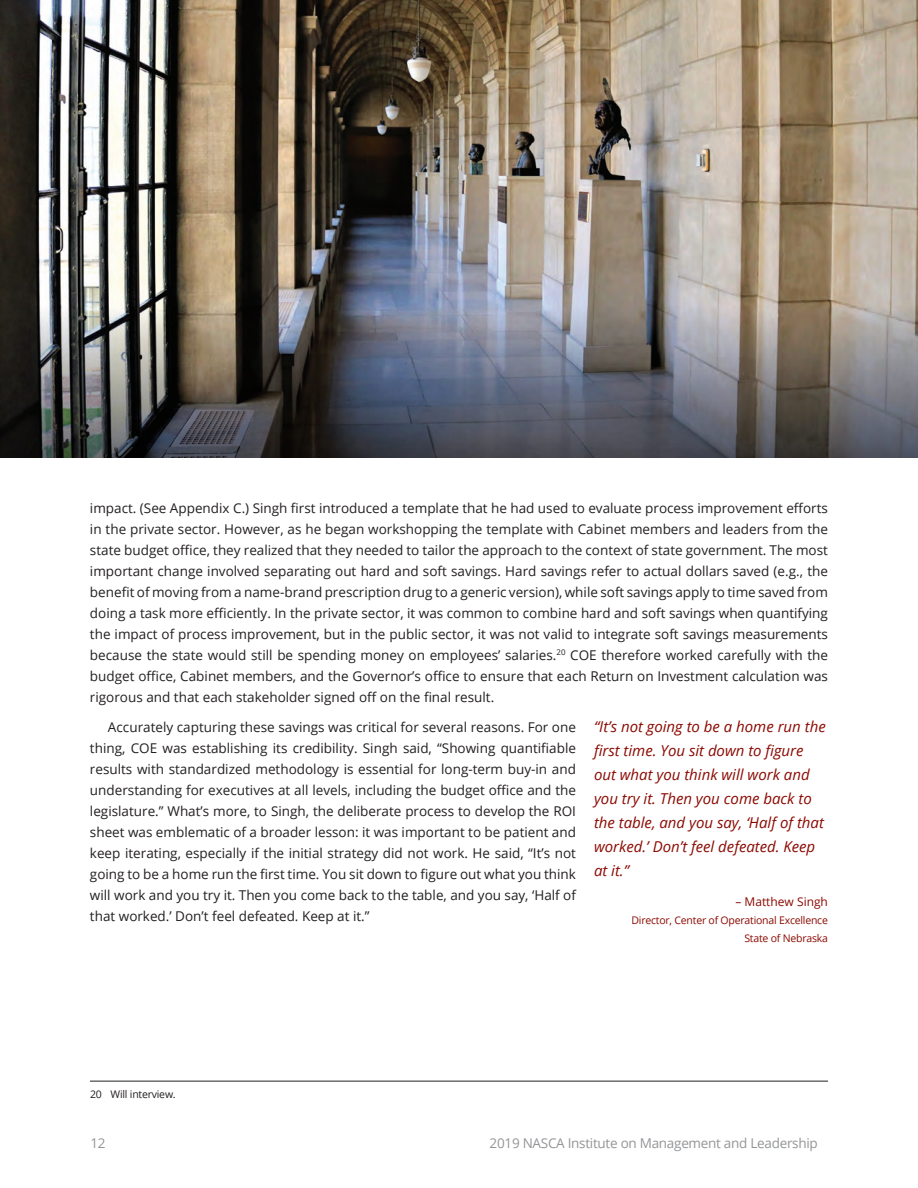
<style>
.page{position:relative;width:918px;height:1188px;background:#fff}
.page>*{position:absolute;margin:0;border:0;box-sizing:border-box;transform-origin:0 0}
.t1{font:italic 15px/24px "Open Sans";color:#8b0a02}
.t2{font:13.5px/21px "Open Sans";color:#231f20;text-align:justify}
.t3{font:13.5px "Open Sans";letter-spacing:-.02em;color:#939598}
.t4{font:12px "Open Sans";color:#8b0a02}
.t5{font:10.5px/18px "Open Sans";letter-spacing:-.02em;color:#8b0a02;text-align:right}
.t6{font:10.5px "Open Sans";letter-spacing:-.02em;color:#231f20}
</style>
<div class="page">
<hr style="left:90px;top:1081px;width:738px;height:1px;background:#231f20">
<img style="left:0;top:0;width:918px;height:458px">
<img style="left:0;top:212px;width:918px;height:245px">
<p class="t2" style="left:90px;top:497px;width:740px">impact. (See Appendix C.) Singh first introduced a template that he had used to evaluate process improvement efforts in the private sector. However, as he began workshopping the template with Cabinet members and leaders from the state budget office, they realized that they needed to tailor the approach to the context of state government. The most important change involved separating out hard and soft savings. Hard savings refer to actual dollars saved (e.g., the benefit of moving from a name-brand prescription drug to a generic version), while soft savings apply to time saved from doing a task more efficiently. In the private sector, it was common to combine hard and soft savings when quantifying the impact of process improvement, but in the public sector, it was not valid to integrate soft savings measurements because the state would still be spending money on employees’ salaries. <sup>20</sup> COE therefore worked carefully with the budget office, Cabinet members, and the Governor’s office to ensure that each Return on Investment calculation was rigorous and that each stakeholder signed off on the final result.</p>
<p class="t2" style="left:90px;top:716px;width:488px;text-indent:18px">Accurately capturing these savings was critical for several reasons. For one thing, COE was establishing its credibility. Singh said, “Showing quantifiable results with standardized methodology is essential for long-term buy-in and understanding for executives at all levels, including the budget office and the legislature.” What’s more, to Singh, the deliberate process to develop the ROI sheet was emblematic of a broader lesson: it was important to be patient and keep iterating, especially if the initial strategy did not work. He said, “It’s not going to be a home run the first time. You sit down to figure out what you think will work and you try it. Then you come back to the table, and you say, ‘Half of that worked.’ Don’t feel defeated. Keep at it.”</p>
<p class="t1" style="left:594px;top:715px;width:233px">“It’s not going to be a home run the first time. You sit down to figure out what you think will work and you try it. Then you come back to the table, and you say, ‘Half of that worked.’ Don’t feel defeated. Keep at it.”</p>
<p class="t4" style="left:735px;top:894px;width:94px">– Matthew Singh</p>
<p class="t5" style="left:632px;top:911px;width:198px">Director, Center of Operational Excellence<br>State of Nebraska</p>
<p class="t6" style="left:90px;top:1087px;width:86px">20 Will interview.</p>
<p class="t3" style="left:90px;top:1134px;width:17px">12</p>
<p class="t3" style="left:490px;top:1134px;width:330px">2019 NASCA Institute on Management and Leadership</p>
</div>
